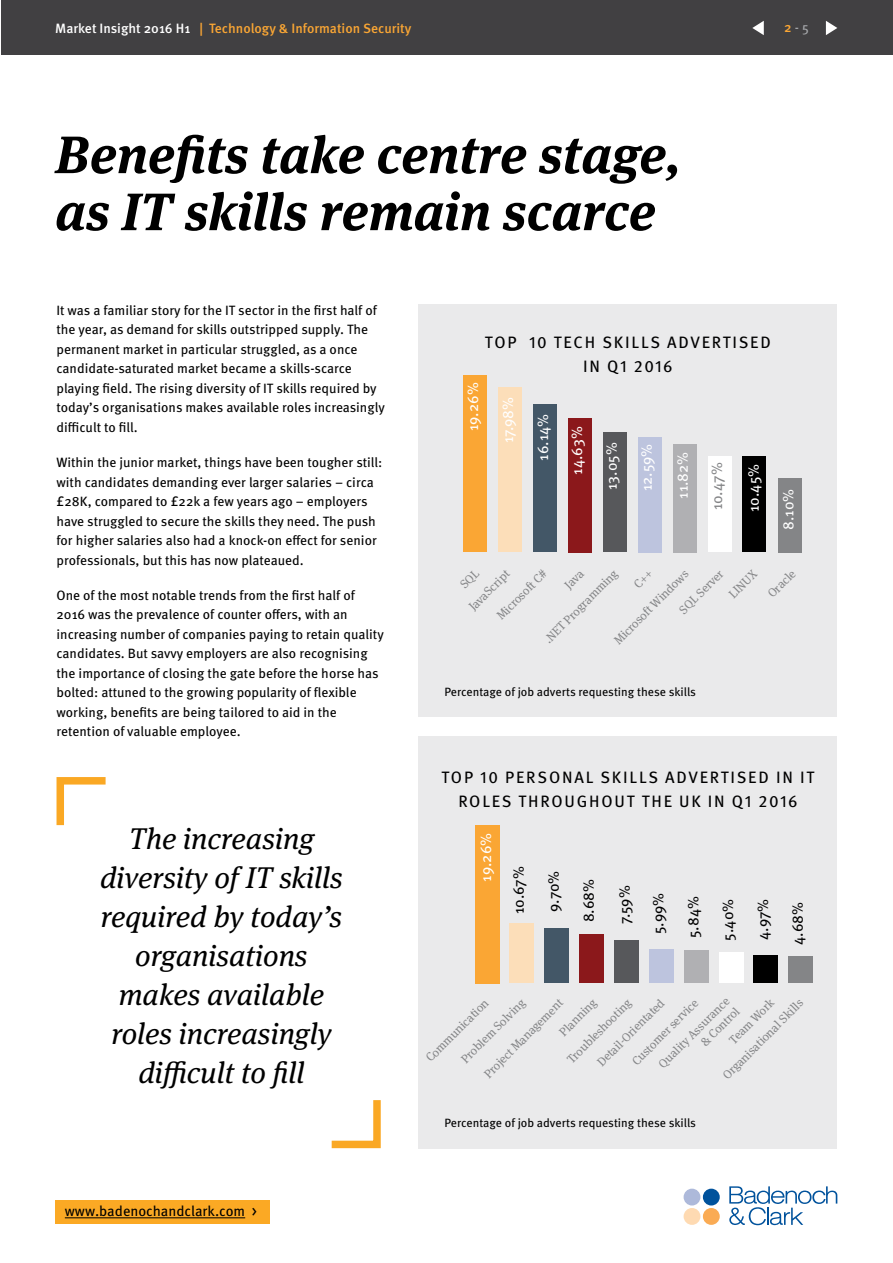
<style>
.page{position:relative;width:893px;height:1263px;background:#fff}
.page>*{position:absolute;margin:0;border:0;box-sizing:border-box;transform-origin:0 0}
.t1{font:italic 700 52.5px/57px "Meta Serif Pro";color:#000}
.t2{font:italic 30px/39px "Meta Serif Pro";color:#000;text-align:center}
.t3{font:16.5px/24px "Meta Pro";letter-spacing:.11em;color:#000;text-align:center}
.t4{font:15px "Meta Pro";letter-spacing:-.005em;color:#fff}
.t5{font:15px "Meta Pro";letter-spacing:-.01em;color:#000}
.t6{font:15px "Meta Pro";color:#848587}
.t7{font:14.4px "Meta Pro";color:#000}
.t8{font:13.5px/19.5px "Meta Pro";color:#000}
.t9{font:500 13.5px "Meta Pro";color:#faa634}
.t10{font:13.5px "Meta Pro";color:#a7a9ac}
.t11{font:12px/21.6px "Meta Serif Pro";color:#848587}
.t12{font:12px "Meta Pro";color:#000}
.s1{color:#fff}
.s2{font-weight:500;color:#faa634}
</style>
<div class="page">
<div style="left:1px;top:1px;width:891px;height:54px;background:#414042"></div>
<div style="left:703px;top:1208px;width:17px;height:17px;background:#faab54;border-radius:50%"></div>
<div style="left:703px;top:1189px;width:17px;height:16px;background:#00529c;border-radius:50%"></div>
<div style="left:684px;top:1208px;width:16px;height:17px;background:#fedab2;border-radius:50%"></div>
<div style="left:684px;top:1189px;width:16px;height:16px;background:#adb9da;border-radius:50%"></div>
<svg style="left:729px;top:1186px;width:108px;height:39px"></svg>
<svg style="left:826px;top:21px;width:11px;height:14px"></svg>
<svg style="left:752px;top:21px;width:12px;height:14px"></svg>
<div style="left:55px;top:1200px;width:214px;height:24px;background:#fba924"></div>
<hr style="left:65px;top:1217px;width:180px;height:1px;background:#000">
<div style="left:419px;top:304px;width:418px;height:412px;background:#eaeaeb"></div>
<div style="left:419px;top:736px;width:418px;height:412px;background:#eaeaeb"></div>
<svg style="left:331px;top:1100px;width:50px;height:49px"></svg>
<svg style="left:56px;top:777px;width:50px;height:49px"></svg>
<div style="left:778px;top:478px;width:24px;height:74px;background:#848587"></div>
<div style="left:742px;top:456px;width:24px;height:96px;background:#000"></div>
<div style="left:708px;top:456px;width:23px;height:96px;background:#fff"></div>
<div style="left:673px;top:444px;width:24px;height:108px;background:#b0b0b3"></div>
<div style="left:638px;top:437px;width:24px;height:115px;background:#bdc4de"></div>
<div style="left:603px;top:433px;width:24px;height:119px;background:#57585b"></div>
<div style="left:568px;top:418px;width:24px;height:134px;background:#8b181b"></div>
<div style="left:533px;top:404px;width:24px;height:148px;background:#435767"></div>
<div style="left:498px;top:387px;width:24px;height:165px;background:#fcdeb9"></div>
<div style="left:463px;top:376px;width:24px;height:176px;background:#faa634"></div>
<div style="left:789px;top:957px;width:24px;height:26px;background:#848587"></div>
<div style="left:754px;top:955px;width:24px;height:28px;background:#000"></div>
<div style="left:719px;top:953px;width:24px;height:30px;background:#fff"></div>
<div style="left:684px;top:950px;width:24px;height:33px;background:#b0b0b3"></div>
<div style="left:649px;top:949px;width:25px;height:34px;background:#bdc4de"></div>
<div style="left:614px;top:940px;width:25px;height:43px;background:#57585b"></div>
<div style="left:579px;top:934px;width:25px;height:49px;background:#8b181b"></div>
<div style="left:545px;top:929px;width:24px;height:54px;background:#435767"></div>
<div style="left:510px;top:923px;width:24px;height:60px;background:#fcdeb9"></div>
<div style="left:475px;top:825px;width:24px;height:158px;background:#faa634"></div>
<p class="t9" style="left:55px;top:18px;width:358px"><span class="s1">Market Insight 2016 H1</span> | Technology &amp; Information Security</p>
<p class="t10" style="left:784px;top:17px;width:26px"><span class="s2">2</span> - 5</p>
<h1 class="t1" style="left:55px;top:122px;width:627px">Benefits take centre stage, as IT skills remain scarce</h1>
<p class="t8" style="left:57px;top:299px;width:330px">It was a familiar story for the IT sector in the first half of the year, as demand for skills outstripped supply. The permanent market in particular struggled, as a once candidate-saturated market became a skills-scarce playing field. The rising diversity of IT skills required by today’s organisations makes available roles increasingly difficult to fill.</p>
<p class="t8" style="left:57px;top:452px;width:327px">Within the junior market, things have been tougher still: with candidates demanding ever larger salaries − circa £28K, compared to £22k a few years ago – employers have struggled to secure the skills they need. The push for higher salaries also had a knock-on effect for senior professionals, but this has now plateaued.</p>
<p class="t8" style="left:57px;top:584px;width:329px">One of the most notable trends from the first half of 2016 was the prevalence of counter offers, with an increasing number of companies paying to retain quality candidates. But savvy employers are also recognising the importance of closing the gate before the horse has bolted: attuned to the growing popularity of flexible working, benefits are being tailored to aid in the retention of valuable employee.</p>
<h2 class="t2" style="left:100px;top:817px;width:244px">The increasing diversity of IT skills required by today’s organisations makes available roles increasingly difficult to fill</h2>
<p class="t7" style="left:65px;top:1200px;width:193px">www.badenochandclark.com &gt;</p>
<p class="t3" style="left:485px;top:329px;width:287px">TOP 10 TECH SKILLS ADVERTISED<br>IN Q1 2016</p>
<p class="t4" style="left:462px;top:431px;width:50px;rotate:-90deg">19.26%</p>
<p class="t4" style="left:496px;top:443px;width:48px;rotate:-90deg">17.98%</p>
<p class="t4" style="left:531px;top:461px;width:48px;rotate:-90deg">16.14%</p>
<p class="t4" style="left:565px;top:475px;width:50px;rotate:-90deg">14.63%</p>
<p class="t4" style="left:600px;top:490px;width:49px;rotate:-90deg">13.05%</p>
<p class="t4" style="left:635px;top:491px;width:49px;rotate:-90deg">12.59%</p>
<p class="t4" style="left:671px;top:499px;width:49px;rotate:-90deg">11.82%</p>
<p class="t6" style="left:705px;top:510px;width:49px;rotate:-90deg">10.47%</p>
<p class="t4" style="left:742px;top:512px;width:50px;rotate:-90deg">10.45%</p>
<p class="t4" style="left:777px;top:530px;width:42px;rotate:-90deg">8.10%</p>
<p class="t11" style="left:491px;top:609px;width:66px;rotate:-45deg">Microsoft C#</p>
<p class="t11" style="left:723px;top:588px;width:36px;rotate:-45deg">LINUX</p>
<p class="t11" style="left:447px;top:585px;width:54px;text-indent:9px;rotate:-45deg">SQL<br>JavaScript</p>
<p class="t11" style="left:538px;top:633px;width:100px;rotate:-45deg">.NET Programming</p>
<p class="t11" style="left:655px;top:585px;width:58px;line-height:24.6px;text-indent:-68px;rotate:-45deg">Microsoft Windows<br>SQL Server</p>
<p class="t11" style="left:558px;top:579px;width:23px;rotate:-45deg">Java</p>
<p class="t11" style="left:762px;top:587px;width:35px;rotate:-45deg">Oracle</p>
<p class="t12" style="left:444px;top:683px;width:253px">Percentage of job adverts requesting these skills</p>
<p class="t3" style="left:441px;top:764px;width:374px">TOP 10 PERSONAL SKILLS ADVERTISED IN IT<br>ROLES THROUGHOUT THE UK IN Q1 2016</p>
<p class="t4" style="left:474px;top:882px;width:50px;rotate:-90deg">19.26%</p>
<p class="t5" style="left:507px;top:914px;width:49px;rotate:-90deg">10.67%</p>
<p class="t5" style="left:542px;top:912px;width:43px;rotate:-90deg">9.70%</p>
<p class="t5" style="left:577px;top:922px;width:45px;rotate:-90deg">8.68%</p>
<p class="t5" style="left:613px;top:924px;width:40px;rotate:-90deg">7.59%</p>
<p class="t5" style="left:647px;top:934px;width:43px;rotate:-90deg">5.99%</p>
<p class="t5" style="left:682px;top:938px;width:43px;rotate:-90deg">5.84%</p>
<p class="t5" style="left:716px;top:940px;width:43px;rotate:-90deg">5.40%</p>
<p class="t5" style="left:751px;top:940px;width:43px;rotate:-90deg">4.97%</p>
<p class="t5" style="left:786px;top:945px;width:45px;rotate:-90deg">4.68%</p>
<p class="t11" style="left:703px;top:1055px;width:109px;line-height:20.5px;text-indent:29px;rotate:-45deg">Team Work<br>Organisational Skills</p>
<p class="t11" style="left:591px;top:1056px;width:91px;rotate:-45deg">Detail-Orientated</p>
<p class="t11" style="left:655px;top:1060px;width:96px;line-height:14.4px;text-align:right;rotate:-45deg">Quality Assurance &amp; Control</p>
<p class="t11" style="left:478px;top:1067px;width:107px;rotate:-45deg">Project Management</p>
<p class="t11" style="left:553px;top:1026px;width:49px;rotate:-45deg">Planning</p>
<p class="t11" style="left:561px;top:1053px;width:87px;rotate:-45deg">Troubleshooting</p>
<p class="t11" style="left:455px;top:1053px;width:86px;rotate:-45deg">Problem Solving</p>
<p class="t11" style="left:420px;top:1051px;width:85px;rotate:-45deg">Communication</p>
<p class="t11" style="left:626px;top:1055px;width:89px;rotate:-45deg">Customer service</p>
<p class="t12" style="left:444px;top:1113px;width:253px">Percentage of job adverts requesting these skills</p>
</div>
